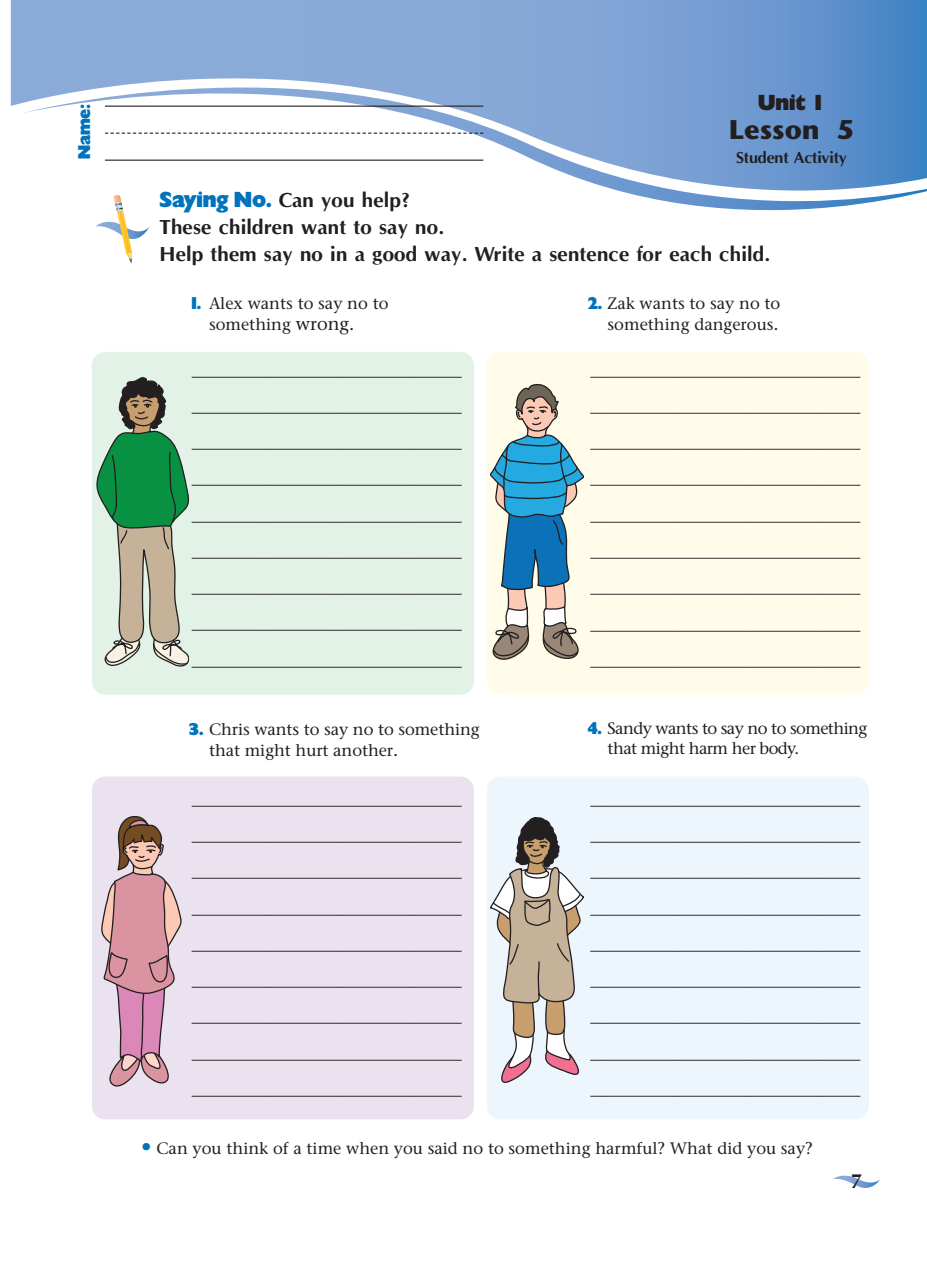
<style>
.page{position:relative;width:927px;height:1283px;background:#fff}
.page>*{position:absolute;margin:0;border:0;box-sizing:border-box;transform-origin:0 0}
.t1{font:700 27px "Stone Sans";color:#231f20}
.t2{font:700 21px/27px "Optim";color:#231f20}
.t3{font:21px "Gallant";color:#231f20}
.t4{font:18px/36.3px "Stone Serif";color:#231f20;text-align:justify}
.t5{font:16.5px/21.1px "Stone Serif";color:#231f20}
.t6{font:16.5px/20px "Stone Serif";letter-spacing:-.035em;color:#231f20}
.t7{font:700 16.5px "Optim";letter-spacing:-.02em;color:#231f20}
.t8{font:16.5px "Gallant";color:#0073bc}
.s1{font-family:"Gallant";font-weight:400;color:#0073bc}
.s2{font-family:"Gallant";color:#0073bc}
.s3{font-size:18px}
.s4{font-size:21px;color:#0073bc}
</style>
<div class="page">
<div style="left:92px;top:776px;width:382px;height:343px;background:#eae2ef;border-radius:14px"></div>
<div style="left:486px;top:776px;width:382px;height:343px;background:#edf6fc;border-radius:14px"></div>
<div style="left:92px;top:352px;width:382px;height:342px;background:#e3f2e7;border-radius:14px"></div>
<div style="left:486px;top:352px;width:382px;height:342px;background:#fffde9;border-radius:14px"></div>
<svg style="left:96px;top:377px;width:92px;height:289px"></svg>
<svg style="left:490px;top:384px;width:93px;height:276px"></svg>
<svg style="left:101px;top:816px;width:80px;height:270px"></svg>
<svg style="left:490px;top:817px;width:93px;height:266px"></svg>
<svg style="left:11px;top:0;width:915px;height:106px"></svg>
<svg style="left:21px;top:38px;width:905px;height:172px"></svg>
<hr style="left:105px;top:106px;width:378px;height:1px;background:#231f20">
<svg style="left:105px;top:133px;width:378px;height:1px"></svg>
<hr style="left:105px;top:160px;width:378px;height:1px;background:#231f20">
<svg style="left:833px;top:1175px;width:46px;height:13px"></svg>
<svg style="left:95px;top:195px;width:54px;height:68px"></svg>
<p class="t8" style="left:75px;top:159px;width:57px;rotate:-90deg">Name:</p>
<p class="t3" style="left:758px;top:90px;width:68px">Unit 1</p>
<h1 class="t1" style="left:729px;top:119px;width:126px">Lesson 5</h1>
<p class="t7" style="left:735px;top:148px;width:112px">Student Activity</p>
<p class="t2" style="left:159px;top:186px;width:612px"><span class="s1">Saying No.</span> Can you help?<br>These children want to say no.<br>Help them say no in a good way. Write a sentence for each child.</p>
<p class="t5" style="left:209px;top:295px;width:181px;text-indent:-20px"><span class="s2">1.</span> Alex wants to say no to something <span class="s3">wrong.</span></p>
<p class="t5" style="left:587px;top:295px;width:194px;text-align:right"><span class="s2">2.</span> Zak wants to say no to something dangerous<span class="s3">.</span></p>
<p class="t4" style="left:192px;top:352px;width:272px">______________________________ ______________________________ ______________________________ ______________________________ ______________________________ ______________________________ ______________________________ ______________________________ ______________________________</p>
<p class="t4" style="left:590px;top:352px;width:271px">______________________________ ______________________________ ______________________________ ______________________________ ______________________________ ______________________________ ______________________________ ______________________________ ______________________________</p>
<p class="t5" style="left:209px;top:720px;width:272px;text-indent:-20px"><span class="s2">3.</span> Chris wants to say no to something that might hurt another<span class="s3">.</span></p>
<p class="t6" style="left:607px;top:720px;width:261px;text-indent:-20px"><span class="s2">4.</span> Sandy wants to say no to something that might harm her body.</p>
<p class="t4" style="left:192px;top:781px;width:272px">______________________________ ______________________________ ______________________________ ______________________________ ______________________________ ______________________________ ______________________________ ______________________________ ______________________________</p>
<p class="t4" style="left:590px;top:781px;width:271px">______________________________ ______________________________ ______________________________ ______________________________ ______________________________ ______________________________ ______________________________ ______________________________ ______________________________</p>
<p class="t5" style="left:141px;top:1139px;width:673px"><span class="s4">•</span> Can you think of a time when you said no to something harmful? What did you say?</p>
<p class="t2" style="left:850px;top:1166px;width:13px">7</p>
</div>
